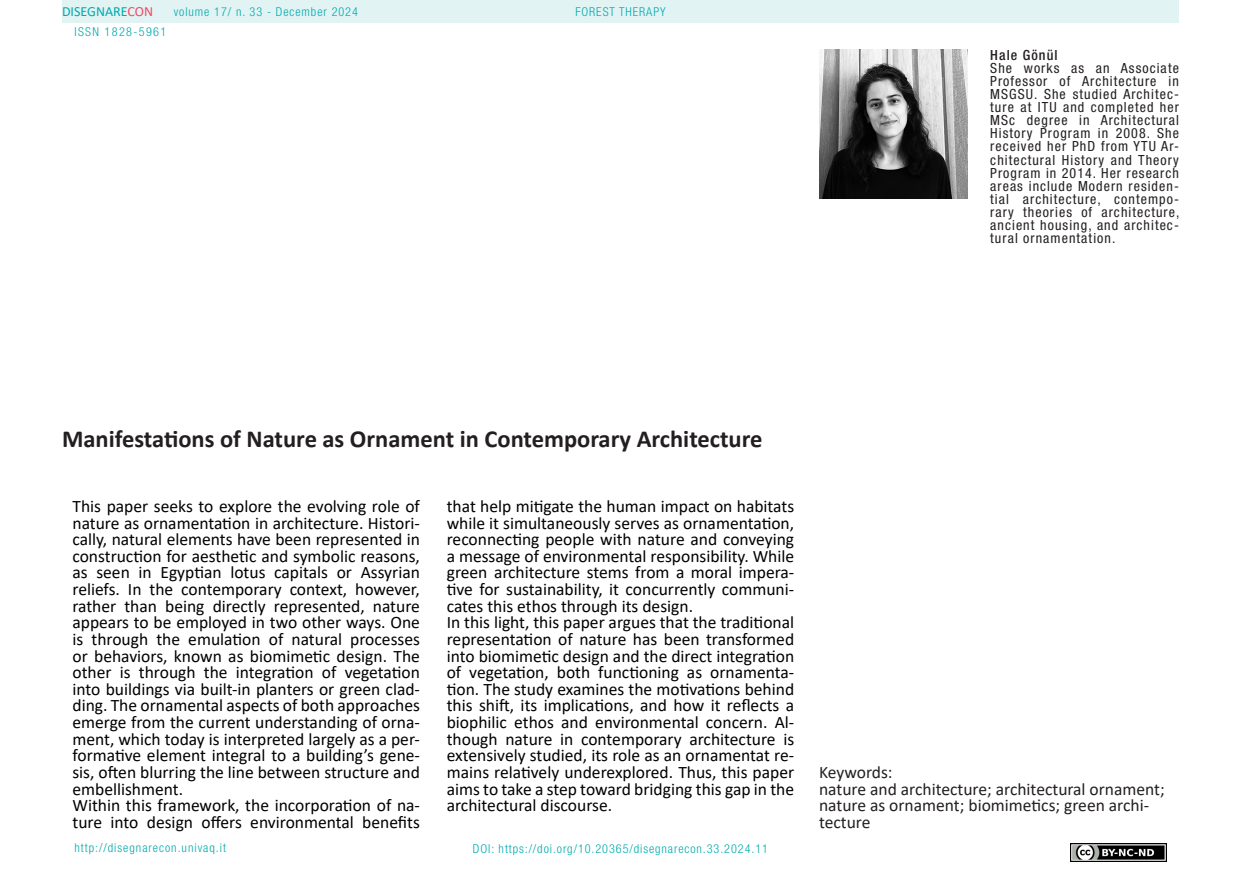
<style>
.page{position:relative;width:1241px;height:893px;background:#fff}
.page>*{position:absolute;margin:0;border:0;box-sizing:border-box;transform-origin:0 0}
.t1{font:700 24.5px "Calibri";color:#231f20}
.t2{font:17.5px/16.6px "Calibri";color:#000;text-align:justify}
.t3{font:17.5px/16.6px "Calibri";color:#231f20}
.t4{font:condensed 14px/13.1px "Helvetica Neue LT Std";letter-spacing:.075em;color:#231f20;text-align:justify}
.t5{font:14px "Calibri";color:#00aaad}
.t6{font:500 condensed 14px "Helvetica Neue LT Std";letter-spacing:.075em;color:#231f20}
.t7{font:300 condensed 12.25px "Helvetica Neue LT Std";letter-spacing:.075em;color:#00aaad}
.t8{font:300 condensed 12.25px "Helvetica Neue LT Std";letter-spacing:.11em;color:#00aaad}
.s1{color:#f24862}
</style>
<div class="page">
<div style="left:62px;top:0;width:1116px;height:23px;background:#e2f3f4"></div>
<img style="left:1070px;top:843px;width:96px;height:18px">
<img style="left:819px;top:50px;width:148px;height:148px">
<p class="t5" style="left:62px;top:2px;width:93px">DISEGNARE<span class="s1">CON</span></p>
<p class="t7" style="left:575px;top:5px;width:92px">FOREST THERAPY</p>
<p class="t7" style="left:174px;top:5px;width:186px">volume 17/ n. 33 - December 2024</p>
<p class="t8" style="left:74px;top:24px;width:93px">ISSN 1828-5961</p>
<p class="t6" style="left:990px;top:46px;width:69px">Hale Gönül</p>
<p class="t4" style="left:990px;top:61px;width:191px">She works as an Associate Professor of Architecture in MSGSU. She studied Architec&shy;ture at ITU and completed her MSc degree in Architectural History Program in 2008. She received her PhD from YTU Ar&shy;chitectural History and Theory Program in 2014. Her research areas include Modern residen&shy;tial architecture, contempo&shy;rary theories of architecture, ancient housing, and architec&shy;tural ornamentation.</p>
<p class="t1" style="left:62px;top:421px;width:702px">Manifestations of Nature as Ornament in Contemporary Architecture</p>
<p class="t2" style="left:72px;top:497px;width:349px">This paper seeks to explore the evolving role of nature as ornamentation in architecture. Histori&shy;cally, natural elements have been represented in construction for aesthetic and symbolic reasons, as seen in Egyptian lotus capitals or Assyrian reliefs. In the contemporary context, however, rather than being directly represented, nature appears to be employed in two other ways. One is through the emulation of natural processes or behaviors, known as biomimetic design. The other is through the integration of vegetation into buildings via built-in planters or green clad&shy;ding. The ornamental aspects of both approaches emerge from the current understanding of orna&shy;ment, which today is interpreted largely as a per&shy;formative element integral to a building’s gene&shy;sis, often blurring the line between structure and embellishment.</p>
<p class="t2" style="left:72px;top:797px;width:349px">Within this framework, the incorporation of na&shy;ture into design offers environmental benefits</p>
<p class="t7" style="left:74px;top:841px;width:153px">http://disegnarecon.univaq.it</p>
<p class="t2" style="left:446px;top:497px;width:349px">that help mitigate the human impact on habitats while it simultaneously serves as ornamentation, reconnecting people with nature and conveying a message of environmental responsibility. While green architecture stems from a moral impera&shy;tive for sustainability, it concurrently communi&shy;cates this ethos through its design.</p>
<p class="t2" style="left:446px;top:614px;width:349px">In this light, this paper argues that the traditional representation of nature has been transformed into biomimetic design and the direct integration of vegetation, both functioning as ornamenta&shy;tion. The study examines the motivations behind this shift, its implications, and how it reflects a biophilic ethos and environmental concern. Al&shy;though nature in contemporary architecture is extensively studied, its role as an ornamentat re&shy;mains relatively underexplored. Thus, this paper aims to take a step toward bridging this gap in the architectural discourse.</p>
<p class="t7" style="left:473px;top:842px;width:296px">DOI: https://doi.org/10.20365/disegnarecon.33.2024.11</p>
<p class="t3" style="left:819px;top:763px;width:75px">Keywords:</p>
<p class="t3" style="left:819px;top:780px;width:347px">nature and architecture; architectural ornament; nature as ornament; biomimetics; green archi&shy;tecture</p>
</div>
